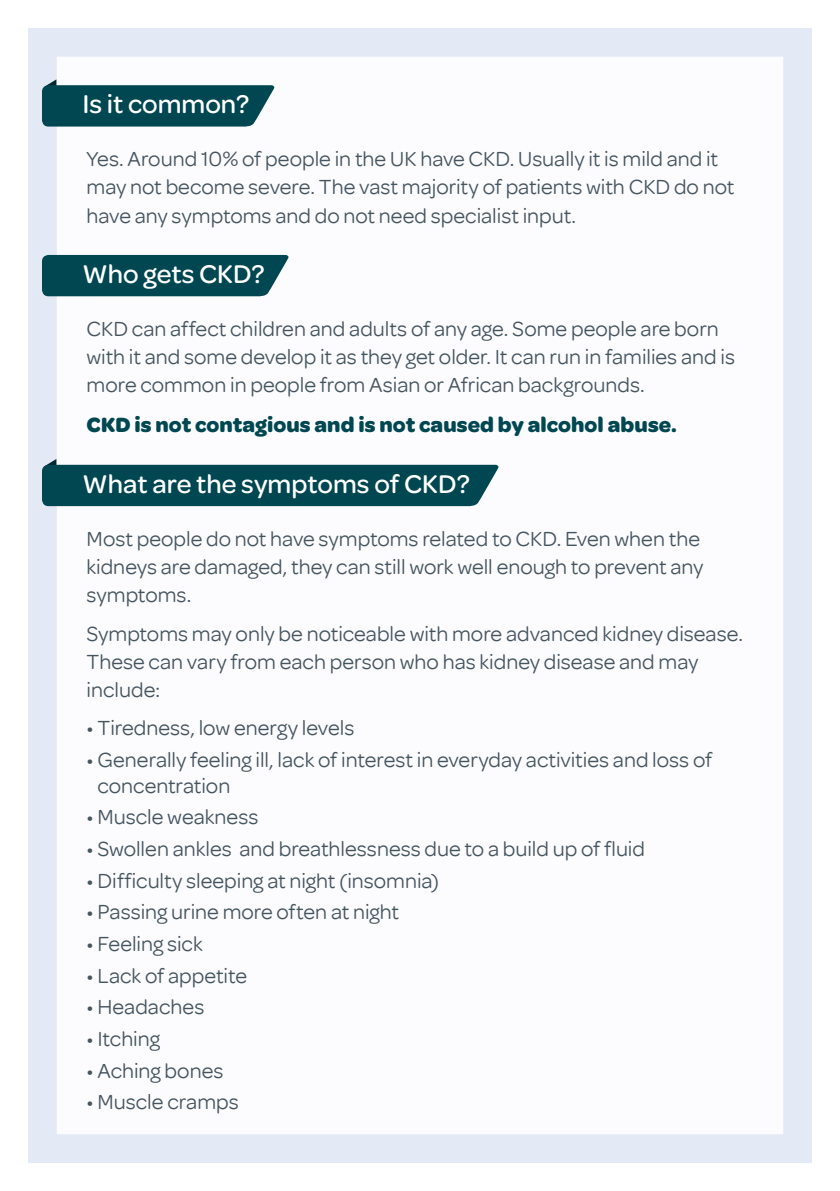
<style>
.page{position:relative;width:840px;height:1191px;background:#fff}
.page>*{position:absolute;margin:0;border:0;box-sizing:border-box;transform-origin:0 0}
.t1{font:500 27.4px "Omnes";color:#fff}
.t2{font:22px/28px "Omnes";color:#455560}
.t3{font:700 22px "Omnes";letter-spacing:.005em;color:#004751}
</style>
<div class="page">
<div style="left:28px;top:28px;width:783px;height:1134px;background:#e4e9f6"></div>
<div style="left:57px;top:57px;width:725px;height:1077px;background:#fcfcfe"></div>
<svg style="left:42px;top:79px;width:233px;height:48px;background:#2c676f"></svg>
<div style="left:42px;top:255px;width:247px;height:41px;background:#004751"></div>
<svg style="left:42px;top:459px;width:457px;height:47px;background:#246069"></svg>
<p class="t1" style="left:82px;top:89px;width:168px">Is it common?</p>
<p class="t2" style="left:86px;top:145px;width:649px">Yes. Around 10% of people in the UK have CKD. Usually it is mild and it may not become severe. The vast majority of patients with CKD do not have any symptoms and do not need specialist input.</p>
<p class="t1" style="left:82px;top:258px;width:184px">Who gets CKD?</p>
<p class="t2" style="left:86px;top:315px;width:649px">CKD can affect children and adults of any age. Some people are born with it and some develop it as they get older. It can run in families and is more common in people from Asian or African backgrounds.</p>
<p class="t3" style="left:86px;top:411px;width:591px">CKD is not contagious and is not caused by alcohol abuse.</p>
<p class="t1" style="left:82px;top:468px;width:388px">What are the symptoms of CKD?</p>
<p class="t2" style="left:86px;top:525px;width:618px">Most people do not have symptoms related to CKD. Even when the kidneys are damaged, they can still work well enough to prevent any symptoms.</p>
<p class="t2" style="left:86px;top:620px;width:657px">Symptoms may only be noticeable with more advanced kidney disease.<br>These can vary from each person who has kidney disease and may include:</p>
<p class="t2" style="left:86px;top:713px;width:269px">• Tiredness, low energy levels</p>
<p class="t2" style="left:97px;top:746px;width:616px;line-height:26px;text-indent:-11px">• Generally feeling ill, lack of interest in everyday activities and loss of concentration</p>
<p class="t2" style="left:86px;top:803px;width:173px">• Muscle weakness</p>
<p class="t2" style="left:86px;top:834px;width:559px">• Swollen ankles and breathlessness due to a build up of fluid</p>
<p class="t2" style="left:86px;top:866px;width:354px">• Difficulty sleeping at night (insomnia)</p>
<p class="t2" style="left:86px;top:898px;width:314px">• Passing urine more often at night</p>
<p class="t2" style="left:86px;top:929px;width:118px">• Feeling sick</p>
<p class="t2" style="left:86px;top:961px;width:162px">• Lack of appetite</p>
<p class="t2" style="left:86px;top:993px;width:119px">• Headaches</p>
<p class="t2" style="left:86px;top:1024px;width:75px">• Itching</p>
<p class="t2" style="left:86px;top:1056px;width:138px">• Aching bones</p>
<p class="t2" style="left:86px;top:1088px;width:154px">• Muscle cramps</p>
</div>
